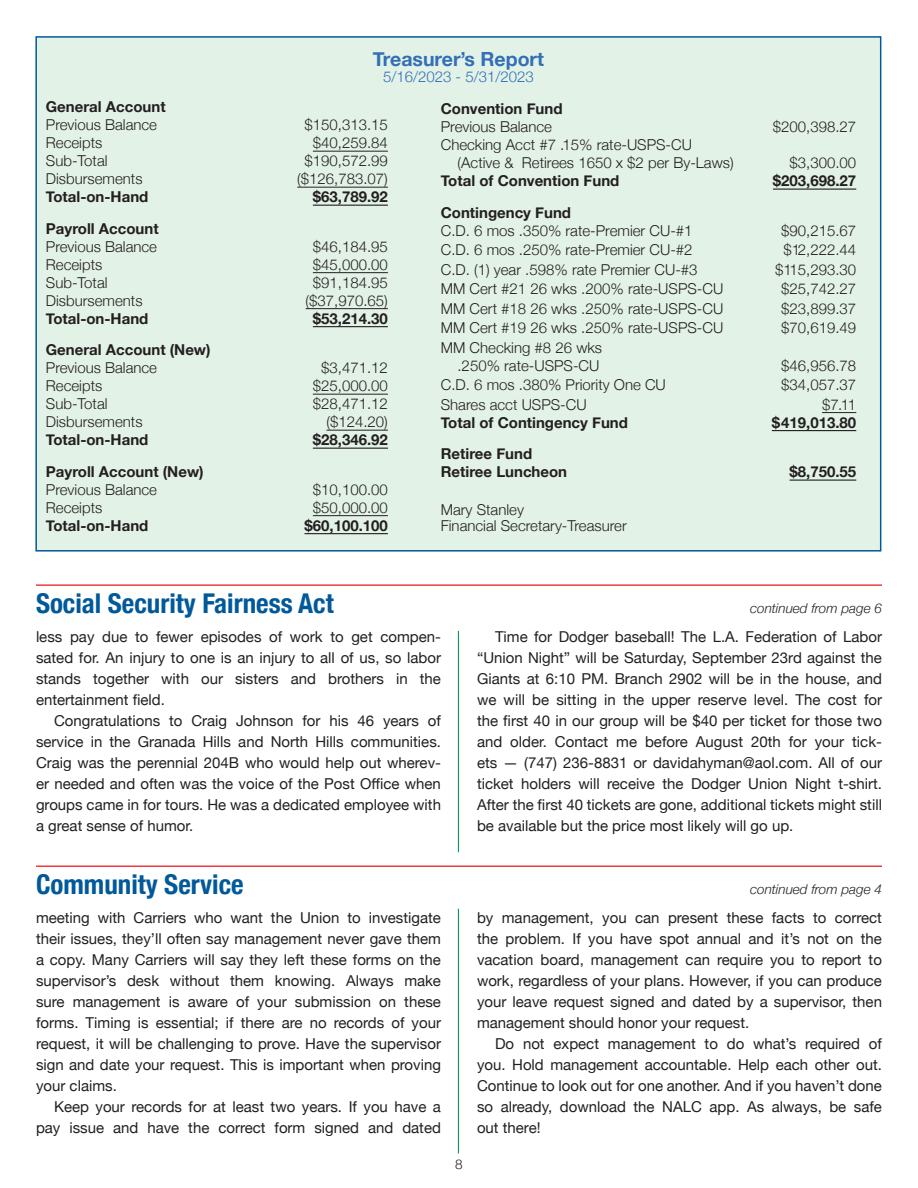
<style>
.page{position:relative;width:918px;height:1188px;background:#fff}
.page>*{position:absolute;margin:0;border:0;box-sizing:border-box;transform-origin:0 0}
.t1{font:700 condensed 27.3px "Helvetica Neue";color:#00599a}
.t2{font:700 19.5px "Helvetica Neue";color:#326fb7}
.t3{font:15px/21px "Helvetica Neue";color:#231f20;text-align:justify}
.t4{font:300 15px/18px "Helvetica Neue";color:#231f20}
.t5{font:700 15px/18px "Helvetica Neue";color:#231f20}
.t6{font:300 15px "Helvetica Neue";color:#326fb7}
.t7{font:italic 300 13.5px "Helvetica Neue";color:#231f20}
.t8{font:300 13.5px "Helvetica Neue";color:#231f20}
</style>
<div class="page">
<div style="left:36px;top:37px;width:845px;height:514px;background:#e3f2e7"></div>
<hr style="left:313px;top:151px;width:75px;height:1px;background:#231f20">
<hr style="left:297px;top:187px;width:91px;height:1px;background:#231f20">
<hr style="left:313px;top:205px;width:75px;height:1px;background:#231f20">
<hr style="left:313px;top:272px;width:75px;height:1px;background:#231f20">
<hr style="left:306px;top:308px;width:82px;height:1px;background:#231f20">
<hr style="left:313px;top:326px;width:75px;height:1px;background:#231f20">
<hr style="left:313px;top:394px;width:75px;height:1px;background:#231f20">
<hr style="left:326px;top:430px;width:62px;height:1px;background:#231f20">
<hr style="left:313px;top:448px;width:75px;height:1px;background:#231f20">
<hr style="left:313px;top:515px;width:75px;height:1px;background:#231f20">
<hr style="left:305px;top:533px;width:83px;height:1px;background:#231f20">
<hr style="left:36px;top:866px;width:846px;height:1px;background:#ee3a41">
<hr style="left:458px;top:909px;width:1px;height:245px;background:#00a54f">
<hr style="left:36px;top:584px;width:846px;height:2px;background:#ee3a41">
<hr style="left:458px;top:631px;width:1px;height:221px;background:#00a54f">
<hr style="left:773px;top:189px;width:83px;height:1px;background:#231f20">
<hr style="left:822px;top:412px;width:34px;height:1px;background:#231f20">
<hr style="left:772px;top:430px;width:84px;height:1px;background:#231f20">
<hr style="left:790px;top:480px;width:66px;height:1px;background:#231f20">
<h2 class="t2" style="left:373px;top:43px;width:173px">Treasurer’s Report</h2>
<p class="t6" style="left:383px;top:65px;width:152px">5/16/2023 - 5/31/2023</p>
<p class="t5" style="left:46px;top:98px;width:121px">General Account</p>
<p class="t4" style="left:46px;top:115px;width:113px">Previous Balance</p>
<p class="t4" style="left:305px;top:115px;width:85px">$150,313.15</p>
<p class="t4" style="left:46px;top:133px;width:58px">Receipts</p>
<p class="t4" style="left:313px;top:133px;width:77px">$40,259.84</p>
<p class="t4" style="left:46px;top:151px;width:63px">Sub-Total</p>
<p class="t4" style="left:305px;top:151px;width:85px">$190,572.99</p>
<p class="t4" style="left:46px;top:169px;width:98px">Disbursements</p>
<p class="t4" style="left:297px;top:169px;width:92px">($126,783.07)</p>
<p class="t5" style="left:46px;top:188px;width:104px">Total-on-Hand</p>
<p class="t5" style="left:313px;top:188px;width:77px">$63,789.92</p>
<p class="t5" style="left:46px;top:220px;width:114px">Payroll Account</p>
<p class="t4" style="left:46px;top:236px;width:113px">Previous Balance</p>
<p class="t4" style="left:313px;top:236px;width:77px">$46,184.95</p>
<p class="t4" style="left:46px;top:254px;width:58px">Receipts</p>
<p class="t4" style="left:313px;top:254px;width:77px">$45,000.00</p>
<p class="t4" style="left:46px;top:272px;width:63px">Sub-Total</p>
<p class="t4" style="left:313px;top:272px;width:77px">$91,184.95</p>
<p class="t4" style="left:46px;top:290px;width:98px">Disbursements</p>
<p class="t4" style="left:306px;top:290px;width:84px">($37,970.65)</p>
<p class="t5" style="left:46px;top:310px;width:104px">Total-on-Hand</p>
<p class="t5" style="left:313px;top:310px;width:77px">$53,214.30</p>
<p class="t5" style="left:46px;top:341px;width:166px">General Account (New)</p>
<p class="t4" style="left:46px;top:358px;width:113px">Previous Balance</p>
<p class="t4" style="left:321px;top:358px;width:68px">$3,471.12</p>
<p class="t4" style="left:46px;top:376px;width:58px">Receipts</p>
<p class="t4" style="left:313px;top:376px;width:77px">$25,000.00</p>
<p class="t4" style="left:46px;top:394px;width:63px">Sub-Total</p>
<p class="t4" style="left:313px;top:394px;width:77px">$28,471.12</p>
<p class="t4" style="left:46px;top:412px;width:98px">Disbursements</p>
<p class="t4" style="left:326px;top:412px;width:63px">($124.20)</p>
<p class="t5" style="left:46px;top:431px;width:104px">Total-on-Hand</p>
<p class="t5" style="left:313px;top:431px;width:77px">$28,346.92</p>
<p class="t5" style="left:46px;top:463px;width:159px">Payroll Account (New)</p>
<p class="t4" style="left:46px;top:479px;width:113px">Previous Balance</p>
<p class="t4" style="left:313px;top:479px;width:77px">$10,100.00</p>
<p class="t4" style="left:46px;top:497px;width:58px">Receipts</p>
<p class="t4" style="left:313px;top:497px;width:77px">$50,000.00</p>
<p class="t5" style="left:46px;top:517px;width:104px">Total-on-Hand</p>
<p class="t5" style="left:305px;top:517px;width:85px">$60,100.100</p>
<p class="t5" style="left:441px;top:100px;width:123px">Convention Fund</p>
<p class="t4" style="left:441px;top:117px;width:113px">Previous Balance</p>
<p class="t4" style="left:773px;top:117px;width:85px">$200,398.27</p>
<p class="t4" style="left:457px;top:135px;width:278px;text-indent:-17px">Checking Acct #7 .15% rate-USPS-CU (Active &amp; Retirees 1650 x $2 per By-Laws)</p>
<p class="t4" style="left:790px;top:153px;width:68px">$3,300.00</p>
<p class="t5" style="left:441px;top:172px;width:180px">Total of Convention Fund</p>
<p class="t5" style="left:773px;top:172px;width:85px">$203,698.27</p>
<p class="t5" style="left:441px;top:204px;width:132px">Contingency Fund</p>
<p class="t4" style="left:441px;top:220px;width:253px">C.D. 6 mos .350% rate-Premier CU-#1</p>
<p class="t4" style="left:781px;top:220px;width:77px">$90,215.67</p>
<p class="t4" style="left:441px;top:240px;width:253px">C.D. 6 mos .250% rate-Premier CU-#2</p>
<p class="t4" style="left:784px;top:240px;width:74px">$12,222.44</p>
<p class="t4" style="left:441px;top:259px;width:258px">C.D. (1) year .598% rate Premier CU-#3</p>
<p class="t4" style="left:775px;top:259px;width:83px">$115,293.30</p>
<p class="t4" style="left:441px;top:279px;width:284px">MM Cert #21 26 wks .200% rate-USPS-CU</p>
<p class="t4" style="left:781px;top:279px;width:77px">$25,742.27</p>
<p class="t4" style="left:441px;top:298px;width:284px">MM Cert #18 26 wks .250% rate-USPS-CU</p>
<p class="t4" style="left:781px;top:298px;width:77px">$23,899.37</p>
<p class="t4" style="left:441px;top:318px;width:284px">MM Cert #19 26 wks .250% rate-USPS-CU</p>
<p class="t4" style="left:781px;top:318px;width:77px">$70,619.49</p>
<p class="t4" style="left:441px;top:337px;width:163px;text-align:right">MM Checking #8 26 wks .250% rate-USPS-CU</p>
<p class="t4" style="left:781px;top:355px;width:77px">$46,956.78</p>
<p class="t4" style="left:441px;top:375px;width:227px">C.D. 6 mos .380% Priority One CU</p>
<p class="t4" style="left:781px;top:375px;width:77px">$34,057.37</p>
<p class="t4" style="left:441px;top:394px;width:147px">Shares acct USPS-CU</p>
<p class="t4" style="left:822px;top:394px;width:36px">$7.11</p>
<p class="t5" style="left:441px;top:414px;width:189px">Total of Contingency Fund</p>
<p class="t5" style="left:772px;top:414px;width:86px">$419,013.80</p>
<p class="t5" style="left:441px;top:445px;width:128px">Retiree Fund<br>Retiree Luncheon</p>
<p class="t5" style="left:790px;top:463px;width:68px">$8,750.55</p>
<p class="t4" style="left:441px;top:500px;width:187px;line-height:16.5px">Mary Stanley<br>Financial Secretary-Treasurer</p>
<h1 class="t1" style="left:36px;top:581px;width:299px">Social Security Fairness Act</h1>
<p class="t7" style="left:750px;top:598px;width:133px">continued from page 6</p>
<p class="t3" style="left:36px;top:627px;width:407px">less pay due to fewer episodes of work to get compen&shy;sated for. An injury to one is an injury to all of us, so labor stands together with our sisters and brothers in the entertainment field.</p>
<p class="t3" style="left:36px;top:711px;width:407px;text-indent:18px">Congratulations to Craig Johnson for his 46 years of service in the Granada Hills and North Hills communities.<br>Craig was the perennial 204B who would help out wherev&shy;er needed and often was the voice of the Post Office when groups came in for tours. He was a dedicated employee with a great sense of humor.</p>
<p class="t3" style="left:477px;top:627px;width:407px;text-indent:18px">Time for Dodger baseball! The L.A. Federation of Labor “Union Night” will be Saturday, September 23rd against the Giants at 6:10 PM. Branch 2902 will be in the house, and we will be sitting in the upper reserve level. The cost for the first 40 in our group will be $40 per ticket for those two and older. Contact me before August 20th for your tick&shy;ets — (747) 236-8831 or davidahyman@aol.com. All of our ticket holders will receive the Dodger Union Night t-shirt.<br>After the first 40 tickets are gone, additional tickets might still be available but the price most likely will go up.</p>
<h1 class="t1" style="left:36px;top:862px;width:209px">Community Service</h1>
<p class="t7" style="left:750px;top:879px;width:133px">continued from page 4</p>
<p class="t3" style="left:36px;top:908px;width:407px">meeting with Carriers who want the Union to investigate their issues, they’ll often say management never gave them a copy. Many Carriers will say they left these forms on the supervisor’s desk without them knowing. Always make sure management is aware of your submission on these forms. Timing is essential; if there are no records of your request, it will be challenging to prove. Have the supervisor sign and date your request. This is important when proving your claims.</p>
<p class="t3" style="left:36px;top:1097px;width:407px;text-align:right">Keep your records for at least two years. If you have a pay issue and have the correct form signed and dated</p>
<p class="t8" style="left:455px;top:1153px;width:9px">8</p>
<p class="t3" style="left:477px;top:908px;width:407px">by management, you can present these facts to correct the problem. If you have spot annual and it’s not on the vacation board, management can require you to report to work, regardless of your plans. However, if you can produce your leave request signed and dated by a supervisor, then management should honor your request.</p>
<p class="t3" style="left:477px;top:1034px;width:406px;text-indent:18px">Do not expect management to do what’s required of you. Hold management accountable. Help each other out.<br>Continue to look out for one another. And if you haven’t done so already, download the NALC app. As always, be safe out there!</p>
</div>
